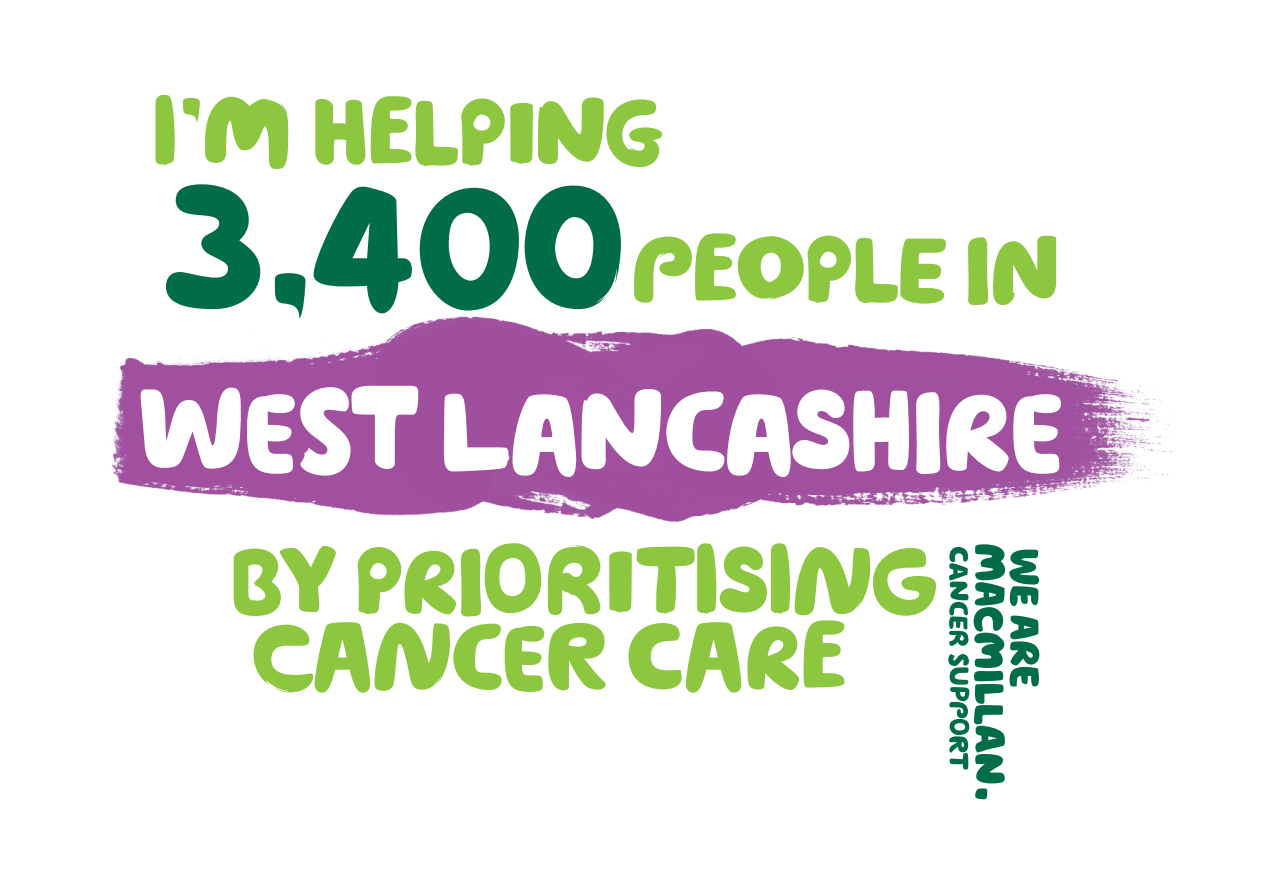
<style>
.page{position:relative;width:1263px;height:893px;background:#fff}
.page>*{position:absolute;margin:0;border:0;box-sizing:border-box;transform-origin:0 0}
.t1{font:172.5px "Macmillan Headline";color:#006c4a}
.t2{font:114px "Macmillan Headline";color:#fff}
.t3{font:94.5px/137.1px "Macmillan Headline";color:#8dc63f}
</style>
<div class="page">
<img style="left:111px;top:316px;width:1062px;height:206px">
<svg style="left:948px;top:544px;width:91px;height:255px"></svg>
<p class="t3" style="left:633px;top:64px;width:429px;text-indent:-482px">I’M HELPING<br>PEOPLE IN</p>
<h1 class="t1" style="left:166px;top:144px;width:460px">3,400</h1>
<p class="t2" style="left:139px;top:362px;width:925px">WEST LANCASHIRE</p>
<p class="t3" style="left:231px;top:543px;width:707px;line-height:75.6px">BY PRIORITISING<br>CANCER CARE</p>
</div>
